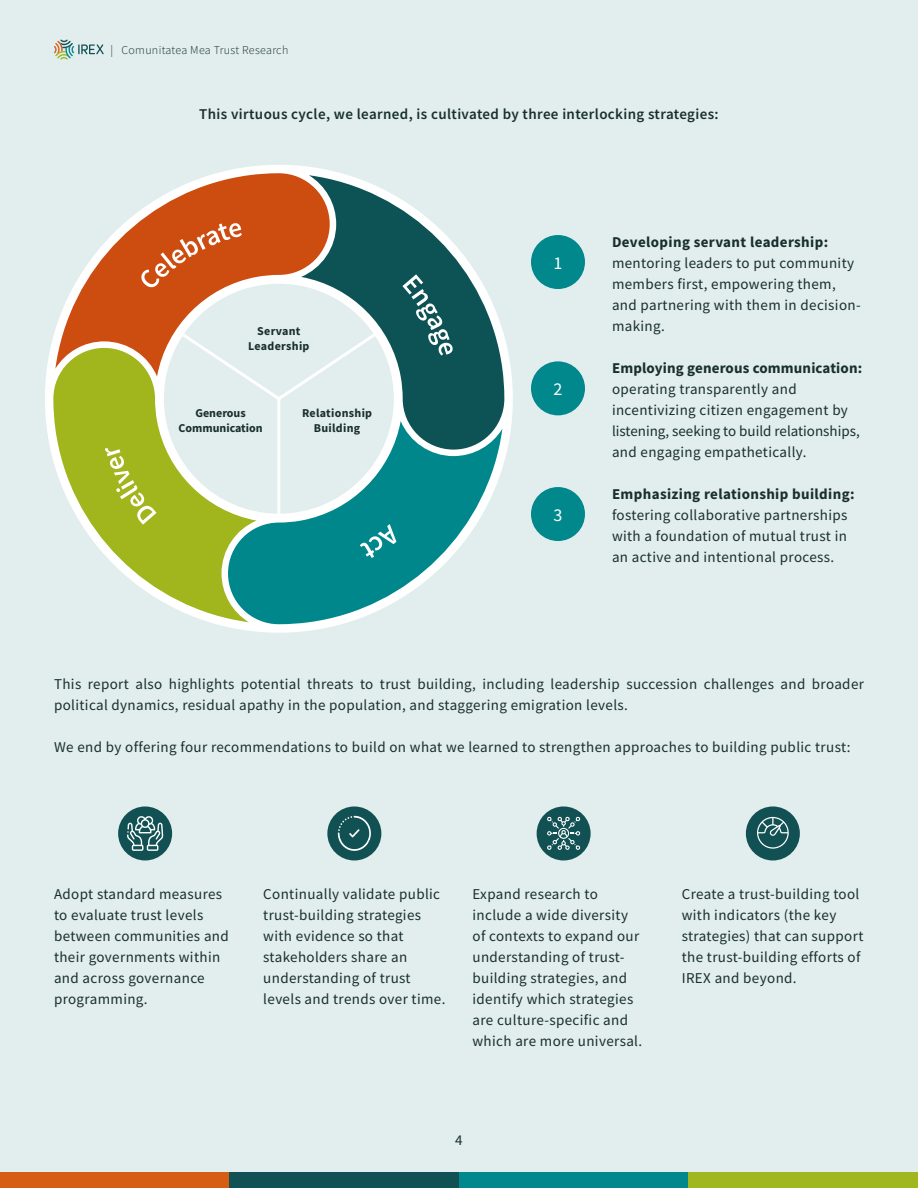
<style>
.page{position:relative;width:918px;height:1188px;background:#e2eded}
.page>*{position:absolute;margin:0;border:0;box-sizing:border-box;transform-origin:0 0}
.t1{font:18px "Source Sans Pro";color:#fff}
.t2{font:15px/21px "Source Sans Pro";letter-spacing:.025em;color:#182f2e}
.t3{font:700 15px "Source Sans Pro";letter-spacing:.025em;color:#182f2e}
.t4{font:600 15px "Source Sans Pro";letter-spacing:.025em;color:#182f2e}
.t5{font:700 12px/15px "Source Sans Pro";letter-spacing:.025em;color:#182f2e;text-align:center}
.t6{font:300 12px "Source Sans Pro";letter-spacing:.025em;color:#182f2e}
.t7{font:700 12px/15px "Source Sans Pro";color:#182f2e;text-align:center}
</style>
<div class="page">
<svg style="left:54px;top:39px;width:50px;height:21px"></svg>
<div style="left:0;top:1172px;width:230px;height:16px;background:#d65d14"></div>
<div style="left:230px;top:1172px;width:229px;height:16px;background:#115153"></div>
<div style="left:459px;top:1172px;width:229px;height:16px;background:#00888d"></div>
<div style="left:688px;top:1172px;width:230px;height:16px;background:#a0b71e"></div>
<svg style="left:53px;top:348px;width:175px;height:274px"></svg>
<svg style="left:228px;top:450px;width:274px;height:174px;fill:#00878c"></svg>
<svg style="left:330px;top:175px;width:174px;height:275px"></svg>
<svg style="left:55px;top:173px;width:275px;height:203px"></svg>
<svg style="left:105px;top:223px;width:348px;height:335px"></svg>
<div style="left:531px;top:235px;width:54px;height:54px;background:#00888d;border-radius:50%"></div>
<div style="left:531px;top:361px;width:54px;height:54px;background:#00888d;border-radius:50%"></div>
<div style="left:531px;top:487px;width:54px;height:54px;background:#00888d;border-radius:50%"></div>
<div style="left:118px;top:806px;width:54px;height:54px;background:#115153;border-radius:50%"></div>
<div style="left:327px;top:806px;width:54px;height:54px;background:#115153;border-radius:50%"></div>
<div style="left:537px;top:806px;width:54px;height:54px;background:#115153;border-radius:50%"></div>
<div style="left:746px;top:806px;width:54px;height:54px;background:#115153;border-radius:50%"></div>
<svg style="left:127px;top:816px;width:36px;height:35px"></svg>
<svg style="left:757px;top:817px;width:32px;height:32px"></svg>
<svg style="left:547px;top:816px;width:33px;height:34px"></svg>
<svg style="left:338px;top:816px;width:33px;height:35px"></svg>
<p class="t6" style="left:110px;top:43px;width:179px">| Comunitatea Mea Trust Research</p>
<p class="t4" style="left:199px;top:104px;width:521px">This virtuous cycle, we learned, is cultivated by three interlocking strategies:</p>
<p class="t5" style="left:248px;top:323px;width:63px">Servant<br>Leadership</p>
<p class="t7" style="left:178px;top:406px;width:86px">Generous<br>Communication</p>
<p class="t5" style="left:302px;top:406px;width:72px">Relationship<br>Building</p>
<p class="t1" style="left:554px;top:251px;width:10px">1</p>
<p class="t1" style="left:554px;top:378px;width:10px">2</p>
<p class="t1" style="left:554px;top:503px;width:10px">3</p>
<p class="t3" style="left:612px;top:232px;width:218px">Developing servant leadership:</p>
<p class="t2" style="left:612px;top:252px;width:250px">mentoring leaders to put community members first, empowering them, and partnering with them in decision&shy;making.</p>
<p class="t3" style="left:612px;top:358px;width:252px">Employing generous communication:</p>
<p class="t2" style="left:612px;top:378px;width:249px">operating transparently and incentivizing citizen engagement by listening, seeking to build relationships, and engaging empathetically.</p>
<p class="t3" style="left:612px;top:484px;width:244px">Emphasizing relationship building:</p>
<p class="t2" style="left:612px;top:504px;width:237px;text-align:justify">fostering collaborative partnerships with a foundation of mutual trust in an active and intentional process.</p>
<p class="t2" style="left:54px;top:674px;width:812px">This report also highlights potential threats to trust building, including leadership succession challenges and broader political dynamics, residual apathy in the population, and staggering emigration levels.</p>
<p class="t2" style="left:54px;top:737px;width:798px">We end by offering four recommendations to build on what we learned to strengthen approaches to building public trust:</p>
<p class="t2" style="left:54px;top:883px;width:176px">Adopt standard measures to evaluate trust levels between communities and their governments within and across governance programming.</p>
<p class="t2" style="left:263px;top:883px;width:184px">Continually validate public trust-building strategies with evidence so that stakeholders share an understanding of trust levels and trends over time.</p>
<p class="t2" style="left:473px;top:883px;width:171px">Expand research to include a wide diversity of contexts to expand our understanding of trust&shy;building strategies, and identify which strategies are culture-specific and which are more universal.</p>
<p class="t2" style="left:682px;top:883px;width:183px">Create a trust-building tool with indicators (the key strategies) that can support the trust-building efforts of<br>IREX and beyond.</p>
<p class="t2" style="left:455px;top:1130px;width:9px">4</p>
</div>
